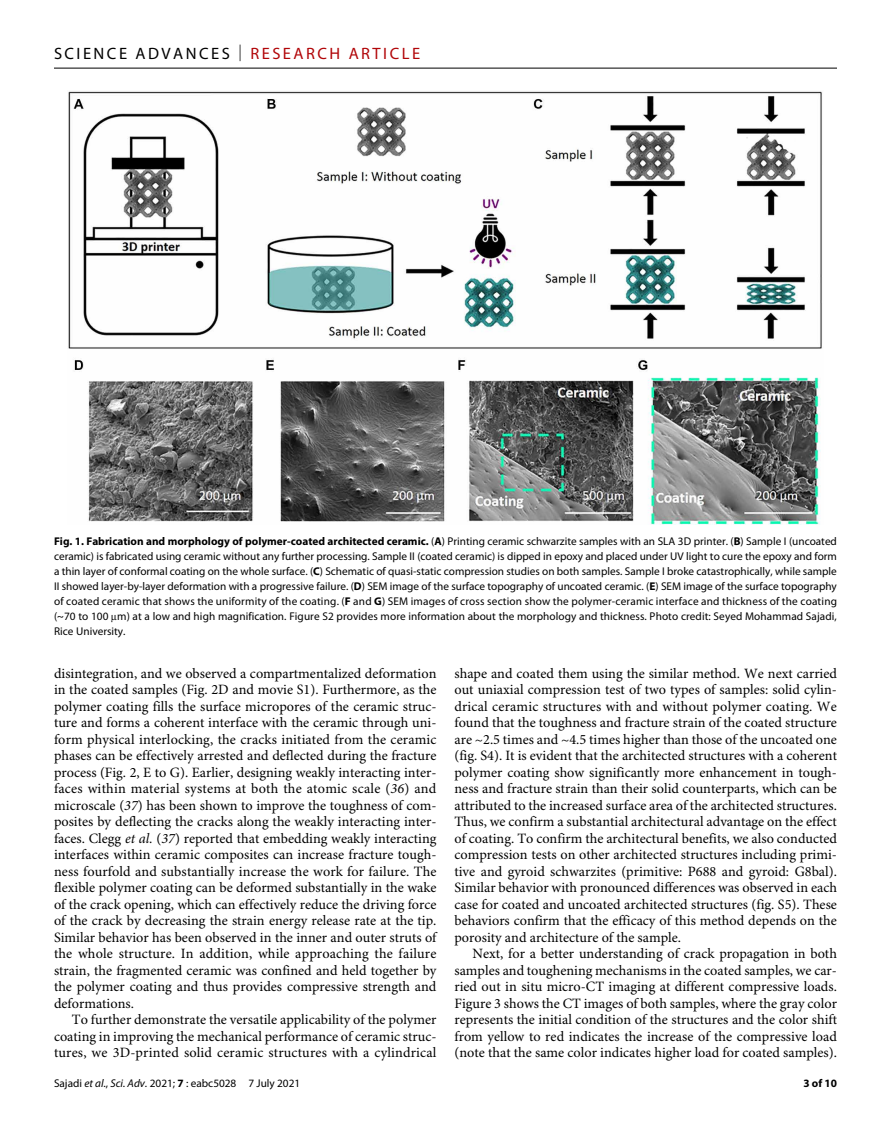
<style>
.page{position:relative;width:891px;height:1134px;background:#fff}
.page>*{position:absolute;margin:0;border:0;box-sizing:border-box;transform-origin:0 0}
.t1{font:16.5px "Myriad Pro";letter-spacing:.15em;color:#000}
.t2{font:14.25px/16.5px "Minion Pro";color:#000;text-align:justify}
.t3{font:11.25px/15px "Myriad Pro";letter-spacing:.01em;color:#000;text-align:justify}
.t4{font:700 11.25px "Myriad Pro";color:#000}
.s1{font-weight:300}
.s2{color:#b10508}
.s3{font-weight:700}
.s4{font-style:italic}
</style>
<div class="page">
<hr style="left:54px;top:68px;width:783px;height:1px;background:#000">
<img style="left:68px;top:91px;width:754px;height:433px">
<p class="t1" style="left:54px;top:40px;width:368px">SCIENCE ADVANCES <span class="s1">|</span> <span class="s2">RESEARCH ARTICLE</span></p>
<p class="t3" style="left:54px;top:534px;width:785px"><span class="s3">Fig. 1. Fabrication and morphology of polymer-coated architected ceramic.</span> (<span class="s3">A</span>) Printing ceramic schwarzite samples with an SLA 3D printer. (<span class="s3">B</span>) Sample I (uncoated ceramic) is fabricated using ceramic without any further processing. Sample II (coated ceramic) is dipped in epoxy and placed under UV light to cure the epoxy and form a thin layer of conformal coating on the whole surface. (<span class="s3">C</span>) Schematic of quasi-static compression studies on both samples. Sample I broke catastrophically, while sample II showed layer-by-layer deformation with a progressive failure. (<span class="s3">D</span>) SEM image of the surface topography of uncoated ceramic. (<span class="s3">E</span>) SEM image of the surface topography of coated ceramic that shows the uniformity of the coating. (<span class="s3">F</span> and <span class="s3">G</span>) SEM images of cross section show the polymer-ceramic interface and thickness of the coating (~70 to 100 m) at a low and high magnification. Figure S2 provides more information about the morphology and thickness. Photo credit: Seyed Mohammad Sajadi, Rice University.</p>
<p class="t2" style="left:54px;top:666px;width:384px">disintegration, and we observed a compartmentalized deformation in the coated samples (Fig. 2D and movie S1). Furthermore, as the polymer coating fills the surface micropores of the ceramic struc&shy;ture and forms a coherent interface with the ceramic through uni&shy;form physical interlocking, the cracks initiated from the ceramic phases can be effectively arrested and deflected during the fracture process (Fig. 2, E to G). Earlier, designing weakly interacting inter&shy;faces within material systems at both the atomic scale (<span class="s4">36</span>) and microscale (<span class="s4">37</span>) has been shown to improve the toughness of com&shy;posites by deflecting the cracks along the weakly interacting inter&shy;faces. Clegg <span class="s4">et al.</span> (<span class="s4">37</span>) reported that embedding weakly interacting interfaces within ceramic composites can increase fracture tough&shy;ness fourfold and substantially increase the work for failure. The flexible polymer coating can be deformed substantially in the wake of the crack opening, which can effectively reduce the driving force of the crack by decreasing the strain energy release rate at the tip.<br>Similar behavior has been observed in the inner and outer struts of the whole structure. In addition, while approaching the failure strain, the fragmented ceramic was confined and held together by the polymer coating and thus provides compressive strength and deformations.</p>
<p class="t2" style="left:54px;top:1013px;width:384px;text-indent:18px">To further demonstrate the versatile applicability of the polymer coating in improving the mechanical performance of ceramic struc&shy;tures, we 3D-printed solid ceramic structures with a cylindrical</p>
<p class="t3" style="left:54px;top:1076px;width:248px">Sajadi <span class="s4">et al</span>., <span class="s4">Sci. Adv.</span> 2021; <span class="s3">7</span> : eabc5028 7 July 2021</p>
<p class="t2" style="left:454px;top:666px;width:384px">shape and coated them using the similar method. We next carried out uniaxial compression test of two types of samples: solid cylin&shy;drical ceramic structures with and without polymer coating. We found that the toughness and fracture strain of the coated structure are ~2.5 times and ~4.5 times higher than those of the uncoated one (fig. S4). It is evident that the architected structures with a coherent polymer coating show significantly more enhancement in tough&shy;ness and fracture strain than their solid counterparts, which can be attributed to the increased surface area of the architected structures.<br>Thus, we confirm a substantial architectural advantage on the effect of coating. To confirm the architectural benefits, we also conducted compression tests on other architected structures including primi&shy;tive and gyroid schwarzites (primitive: P688 and gyroid: G8bal).<br>Similar behavior with pronounced differences was observed in each case for coated and uncoated architected structures (fig. S5). These behaviors confirm that the efficacy of this method depends on the porosity and architecture of the sample.</p>
<p class="t2" style="left:454px;top:947px;width:384px;text-indent:18px">Next, for a better understanding of crack propagation in both samples and toughening mechanisms in the coated samples, we car&shy;ried out in situ micro-CT imaging at different compressive loads.<br>Figure 3 shows the CT images of both samples, where the gray color represents the initial condition of the structures and the color shift from yellow to red indicates the increase of the compressive load (note that the same color indicates higher load for coated samples).</p>
<p class="t4" style="left:803px;top:1074px;width:35px">3 of 10</p>
</div>
